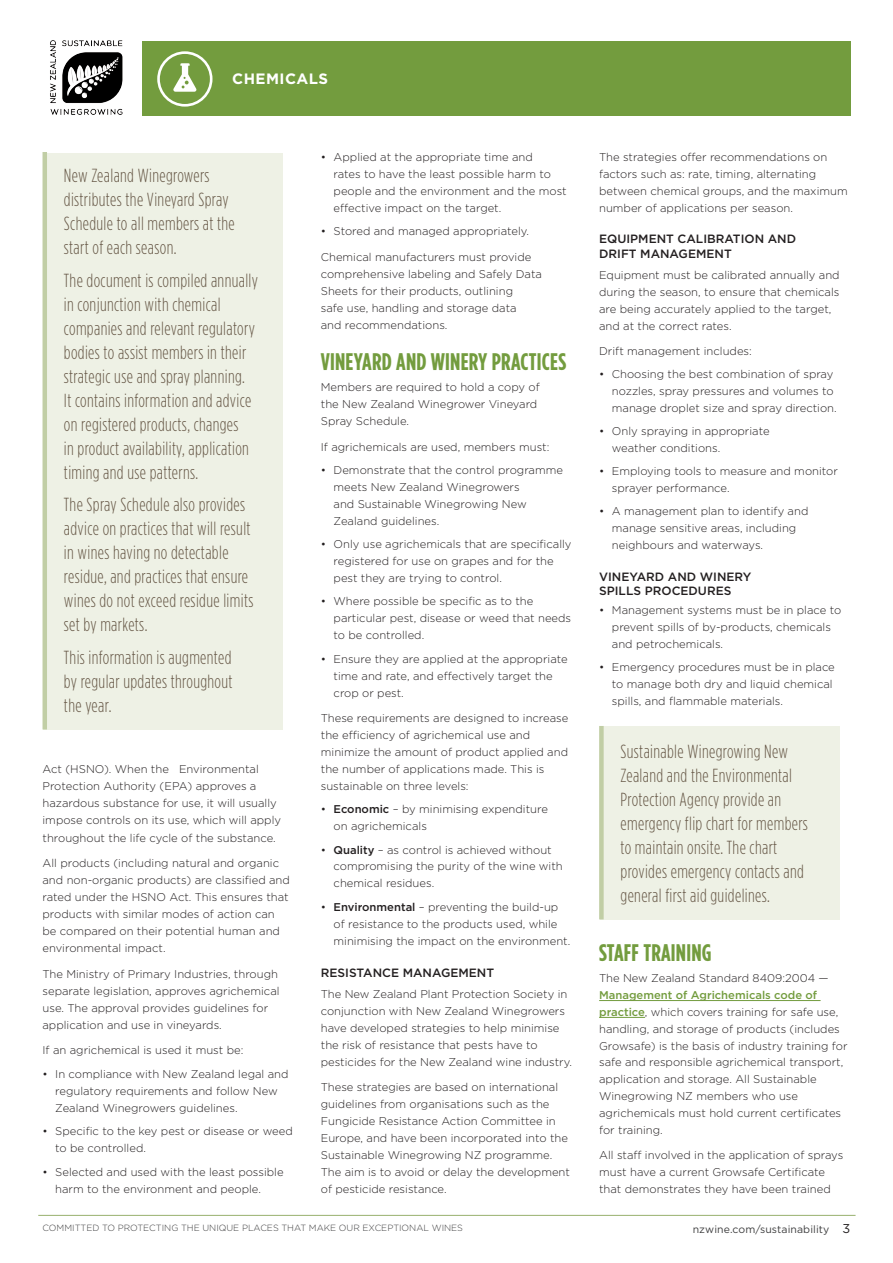
<style>
.page{position:relative;width:893px;height:1263px;background:#fff}
.page>*{position:absolute;margin:0;border:0;box-sizing:border-box;transform-origin:0 0}
.head{font:700 24px "Gotham Condensed";letter-spacing:.01em;color:#739c3e}
.facts{font:300 18.9px/24px "Gotham Condensed";letter-spacing:.02em;color:#655645;scale:.95 1}
.t1{font:700 15px "Gotham";letter-spacing:.03em;color:#fff}
.sub{font:500 12px/14.7px "Gotham";color:#231f20}
.body{font:300 11.25px/17px "Gotham";color:#231f20}
.t2{font:10.5px "Gotham";letter-spacing:.01em;color:#3e3e3f}
.t3{font:300 9px "Gotham";color:#3e3e3f}
.s1{font-weight:500}
.s2{font-weight:500;color:#739c3e}
.s3{font-size:12.75px;color:#231f20}
</style>
<div class="page">
<hr style="left:38px;top:1215px;width:817px;height:1px;background:#98b16d">
<img style="left:50px;top:40px;width:73px;height:75px">
<div style="left:142px;top:42px;width:708px;height:74px;background:#739c3e"></div>
<svg style="left:157px;top:51px;width:55px;height:56px"></svg>
<hr style="left:599px;top:1000px;width:222px;height:1px;background:#739c3e">
<hr style="left:599px;top:1017px;width:46px;height:1px;background:#739c3e">
<div style="left:600px;top:726px;width:239px;height:193px;background:#eef1e5"></div>
<div style="left:599px;top:726px;width:5px;height:193px;background:#c1cea5"></div>
<div style="left:44px;top:153px;width:239px;height:576px;background:#eef1e5"></div>
<hr style="left:43px;top:152px;width:4px;height:577px;background:#c1cea5">
<h3 class="t1" style="left:232px;top:69px;width:97px">CHEMICALS</h3>
<p class="facts" style="left:64px;top:164px;width:181px">New Zealand Winegrowers distributes the Vineyard Spray<br>Schedule to all members at the start of each season.</p>
<p class="facts" style="left:64px;top:268px;width:206px">The document is compiled annually in conjunction with chemical companies and relevant regulatory bodies to assist members in their strategic use and spray planning.<br>It contains information and advice on registered products, changes<br>in product availability, application timing and use patterns.</p>
<p class="facts" style="left:64px;top:493px;width:201px">The Spray Schedule also provides advice on practices that will result in wines having no detectable residue, and practices that ensure wines do not exceed residue limits set by markets.</p>
<p class="facts" style="left:64px;top:645px;width:179px;text-align:justify">This information is augmented by regular updates throughout the year.</p>
<p class="body" style="left:43px;top:760px;width:240px">Act (HSNO). When the Environmental Protection Authority (EPA) approves a hazardous substance for use, it will usually impose controls on its use, which will apply throughout the life cycle of the substance.</p>
<p class="body" style="left:43px;top:854px;width:249px">All products (including natural and organic and non-organic products) are classified and rated under the HSNO Act. This ensures that products with similar modes of action can be compared on their potential human and environmental impact.</p>
<p class="body" style="left:43px;top:965px;width:239px">The Ministry of Primary Industries, through separate legislation, approves agrichemical use. The approval provides guidelines for application and use in vineyards.</p>
<p class="body" style="left:43px;top:1042px;width:202px">If an agrichemical is used it must be:</p>
<p class="body" style="left:55px;top:1065px;width:235px;text-indent:-13px">• In compliance with New Zealand legal and regulatory requirements and follow New<br>Zealand Winegrowers guidelines.</p>
<p class="body" style="left:55px;top:1122px;width:239px;text-indent:-13px">• Specific to the key pest or disease or weed to be controlled.</p>
<p class="body" style="left:55px;top:1163px;width:230px;text-indent:-13px">• Selected and used with the least possible harm to the environment and people.</p>
<p class="body" style="left:334px;top:148px;width:235px;text-indent:-13px">• Applied at the appropriate time and<br>rates to have the least possible harm to people and the environment and the most effective impact on the target.</p>
<p class="body" style="left:321px;top:222px;width:210px">• Stored and managed appropriately.</p>
<p class="body" style="left:321px;top:248px;width:223px">Chemical manufacturers must provide comprehensive labeling and Safely Data Sheets for their products, outlining<br>safe use, handling and storage data<br>and recommendations.</p>
<p class="head" style="left:321px;top:347px;width:247px">VINEYARD AND WINERY PRACTICES</p>
<p class="body" style="left:321px;top:378px;width:220px">Members are required to hold a copy of the New Zealand Winegrower Vineyard<br>Spray Schedule.</p>
<p class="body" style="left:321px;top:438px;width:230px">If agrichemicals are used, members must:</p>
<p class="body" style="left:334px;top:461px;width:231px;text-indent:-13px">• Demonstrate that the control programme meets New Zealand Winegrowers<br>and Sustainable Winegrowing New<br>Zealand guidelines.</p>
<p class="body" style="left:334px;top:535px;width:239px;text-indent:-13px">• Only use agrichemicals that are specifically registered for use on grapes and for the pest they are trying to control.</p>
<p class="body" style="left:334px;top:593px;width:239px;text-indent:-13px">• Where possible be specific as to the particular pest, disease or weed that needs to be controlled.</p>
<p class="body" style="left:334px;top:650px;width:236px;text-indent:-13px">• Ensure they are applied at the appropriate time and rate, and effectively target the crop or pest.</p>
<p class="body" style="left:321px;top:709px;width:249px">These requirements are designed to increase the efficiency of agrichemical use and minimize the amount of product applied and the number of applications made. This is sustainable on three levels:</p>
<p class="body" style="left:334px;top:800px;width:216px;text-indent:-13px">• <span class="s1">Economic</span> – by minimising expenditure on agrichemicals</p>
<p class="body" style="left:334px;top:841px;width:231px;text-indent:-13px">• <span class="s1">Quality</span> – as control is achieved without compromising the purity of the wine with chemical residues.</p>
<p class="body" style="left:334px;top:898px;width:238px;text-indent:-13px">• <span class="s1">Environmental</span> – preventing the build-up of resistance to the products used, while minimising the impact on the environment.</p>
<p class="sub" style="left:321px;top:965px;width:175px">RESISTANCE MANAGEMENT</p>
<p class="body" style="left:321px;top:985px;width:253px">The New Zealand Plant Protection Society in conjunction with New Zealand Winegrowers have developed strategies to help minimise the risk of resistance that pests have to pesticides for the New Zealand wine industry.</p>
<p class="body" style="left:321px;top:1078px;width:251px">These strategies are based on international guidelines from organisations such as the Fungicide Resistance Action Committee in Europe, and have been incorporated into the Sustainable Winegrowing NZ programme.<br>The aim is to avoid or delay the development of pesticide resistance.</p>
<p class="body" style="left:599px;top:148px;width:250px">The strategies offer recommendations on factors such as: rate, timing, alternating between chemical groups, and the maximum number of applications per season.</p>
<p class="sub" style="left:599px;top:232px;width:198px">EQUIPMENT CALIBRATION AND<br>DRIFT MANAGEMENT</p>
<p class="body" style="left:599px;top:266px;width:242px">Equipment must be calibrated annually and during the season, to ensure that chemicals are being accurately applied to the target, and at the correct rates.</p>
<p class="body" style="left:599px;top:342px;width:154px">Drift management includes:</p>
<p class="body" style="left:612px;top:366px;width:226px;text-indent:-13px">• Choosing the best combination of spray nozzles, spray pressures and volumes to manage droplet size and spray direction.</p>
<p class="body" style="left:612px;top:422px;width:159px;text-indent:-13px">• Only spraying in appropriate weather conditions.</p>
<p class="body" style="left:612px;top:462px;width:228px;text-indent:-13px">• Employing tools to measure and monitor sprayer performance.</p>
<p class="body" style="left:612px;top:503px;width:198px;text-indent:-13px">• A management plan to identify and manage sensitive areas, including neighbours and waterways.</p>
<p class="sub" style="left:599px;top:569px;width:154px">VINEYARD AND WINERY<br>SPILLS PROCEDURES</p>
<p class="body" style="left:612px;top:602px;width:231px;text-indent:-13px">• Management systems must be in place to prevent spills of by-products, chemicals and petrochemicals.</p>
<p class="body" style="left:612px;top:659px;width:224px;text-indent:-13px">• Emergency procedures must be in place to manage both dry and liquid chemical spills, and flammable materials.</p>
<p class="facts" style="left:620px;top:739px;width:199px">Sustainable Winegrowing New<br>Zealand and the Environmental<br>Protection Agency provide an emergency flip chart for members to maintain onsite. The chart provides emergency contacts and general first aid guidelines.</p>
<p class="head" style="left:599px;top:939px;width:114px">STAFF TRAINING</p>
<p class="body" style="left:599px;top:969px;width:250px">The New Zealand Standard 8409:2004 — <span class="s2">Management of Agrichemicals code of practice</span>, which covers training for safe use, handling, and storage of products (includes Growsafe) is the basis of industry training for safe and responsible agrichemical transport, application and storage. All Sustainable Winegrowing NZ members who use agrichemicals must hold current certificates for training.</p>
<p class="body" style="left:599px;top:1146px;width:246px">All staff involved in the application of sprays must have a current Growsafe Certificate that demonstrates they have been trained</p>
<p class="t3" style="left:43px;top:1222px;width:422px">COMMITTED TO PROTECTING THE UNIQUE PLACES THAT MAKE OUR EXCEPTIONAL WINES</p>
<p class="t2" style="left:693px;top:1223px;width:159px">nzwine.com/sustainability <span class="s3">3</span></p>
</div>
